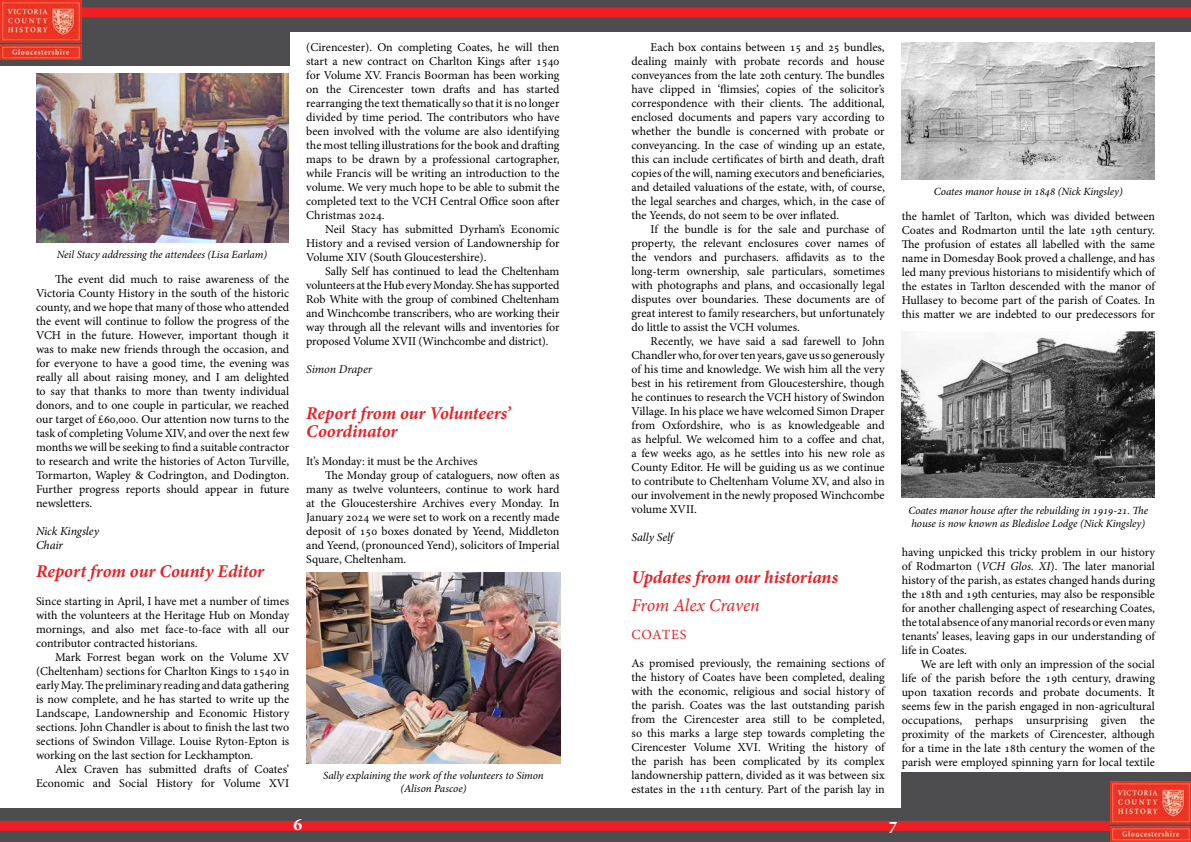
<style>
.page{position:relative;width:1191px;height:842px;background:#fff}
.page>*{position:absolute;margin:0;border:0;box-sizing:border-box;transform-origin:0 0}
.t1{font:italic 700 18px/18px "Minion Pro";letter-spacing:-.005em;color:#ed1f24}
.t2{font:italic 18px "Minion Pro";letter-spacing:-.015em;color:#ed1f24}
.t3{font:700 18px "Minion Pro";color:#fff}
.t4{font:14px "Minion Pro";letter-spacing:.05em;color:#ed1f24}
.t5{font:12px/14px "Minion Pro";letter-spacing:-.005em;color:#000;text-align:justify}
.t6{font:italic 12px/14px "Minion Pro";letter-spacing:-.01em;color:#000}
.t7{font:italic 12px "Minion Pro";letter-spacing:-.01em;color:#0d0d14}
.t8{font:italic 11px/13.2px "Minion Pro";letter-spacing:-.01em;color:#000;text-align:center}
.s1{font-style:italic}
</style>
<div class="page">
<div style="left:0;top:30px;width:289px;height:36px;background:#4d4d4f"></div>
<div style="left:0;top:0;width:1191px;height:32px;background:#4d4d4f"></div>
<div style="left:0;top:8px;width:1191px;height:10px;background:#ed1f24"></div>
<img style="left:0;top:0;width:82px;height:60px">
<div style="left:901px;top:772px;width:290px;height:41px;background:#4d4d4f"></div>
<div style="left:0;top:808px;width:1191px;height:34px;background:#4d4d4f"></div>
<div style="left:0;top:821px;width:1191px;height:10px;background:#ed1f24"></div>
<img style="left:1110px;top:781px;width:81px;height:60px">
<img style="left:306px;top:573px;width:254px;height:190px">
<img style="left:901px;top:43px;width:253px;height:137px">
<img style="left:901px;top:332px;width:253px;height:165px">
<img style="left:36px;top:74px;width:252px;height:168px">
<p class="t8" style="left:57px;top:248px;width:212px">Neil Stacy addressing the attendees (Lisa Earlam)</p>
<p class="t5" style="left:36px;top:272px;width:255px;text-indent:19px">The event did much to raise awareness of the Victoria County History in the south of the historic county, and we hope that many of those who attended the event will continue to follow the progress of the VCH in the future. However, important though it was to make new friends through the occasion, and for everyone to have a good time, the evening was really all about raising money, and I am delighted to say that thanks to more than twenty individual donors, and to one couple in particular, we reached our target of £60,000. Our attention now turns to the task of completing Volume XIV, and over the next few months we will be seeking to find a suitable contractor to research and write the histories of Acton Turville, Tormarton, Wapley &amp; Codrington, and Dodington.<br>Further progress reports should appear in future newsletters.</p>
<p class="t6" style="left:36px;top:524px;width:64px">Nick Kingsley<br>Chair</p>
<h1 class="t1" style="left:36px;top:561px;width:230px">Report from our County Editor</h1>
<p class="t5" style="left:36px;top:594px;width:255px">Since starting in April, I have met a number of times with the volunteers at the Heritage Hub on Monday mornings, and also met face-to-face with all our contributor contracted historians.</p>
<p class="t5" style="left:36px;top:650px;width:255px;text-indent:19px">Mark Forrest began work on the Volume XV (Cheltenham) sections for Charlton Kings to 1540 in early May. The preliminary reading and data gathering is now complete, and he has started to write up the Landscape, Landownership and Economic History sections. John Chandler is about to finish the last two sections of Swindon Village. Louise Ryton-Epton is working on the last section for Leckhampton.</p>
<p class="t5" style="left:36px;top:762px;width:255px;text-align:right">Alex Craven has submitted drafts of Coates’<br>Economic and Social History for Volume XVI</p>
<p class="t5" style="left:306px;top:41px;width:255px">(Cirencester). On completing Coates, he will then start a new contract on Charlton Kings after 1540 for Volume XV. Francis Boorman has been working on the Cirencester town drafts and has started rearranging the text thematically so that it is no longer divided by time period. The contributors who have been involved with the volume are also identifying the most telling illustrations for the book and drafting maps to be drawn by a professional cartographer, while Francis will be writing an introduction to the volume. We very much hope to be able to submit the completed text to the VCH Central Office soon after Christmas 2024.</p>
<p class="t5" style="left:306px;top:223px;width:255px;text-indent:19px">Neil Stacy has submitted Dyrham’s Economic History and a revised version of Landownership for Volume XIV (South Gloucestershire).</p>
<p class="t5" style="left:306px;top:265px;width:255px;text-indent:19px">Sally Self has continued to lead the Cheltenham volunteers at the Hub every Monday. She has supported Rob White with the group of combined Cheltenham and Winchcombe transcribers, who are working their way through all the relevant wills and inventories for proposed Volume XVII (Winchcombe and district).</p>
<p class="t7" style="left:306px;top:361px;width:68px">Simon Draper</p>
<h1 class="t1" style="left:306px;top:404px;width:206px">Report from our Volunteers’<br>Coordinator</h1>
<p class="t5" style="left:306px;top:454px;width:173px">It’s Monday: it must be the Archives</p>
<p class="t5" style="left:325px;top:468px;width:236px">The Monday group of cataloguers, now often as</p>
<p class="t5" style="left:306px;top:482px;width:255px">many as twelve volunteers, continue to work hard</p>
<p class="t5" style="left:306px;top:496px;width:255px">at the Gloucestershire Archives every Monday. In</p>
<p class="t5" style="left:306px;top:510px;width:255px">January 2024 we were set to work on a recently made</p>
<p class="t5" style="left:306px;top:524px;width:255px">deposit of 150 boxes donated by Yeend, Middleton</p>
<p class="t5" style="left:306px;top:538px;width:255px">and Yeend, (pronounced Yend), solicitors of Imperial</p>
<p class="t5" style="left:306px;top:552px;width:101px">Square, Cheltenham.</p>
<p class="t8" style="left:323px;top:769px;width:222px">Sally explaining the work of the volunteers to Simon (Alison Pascoe)</p>
<p class="t5" style="left:631px;top:40px;width:255px;text-indent:19px">Each box contains between 15 and 25 bundles, dealing mainly with probate records and house conveyances from the late 20th century. The bundles have clipped in ‘flimsies’, copies of the solicitor’s correspondence with their clients. The additional, enclosed documents and papers vary according to whether the bundle is concerned with probate or conveyancing. In the case of winding up an estate, this can include certificates of birth and death, draft copies of the will, naming executors and beneficiaries, and detailed valuations of the estate, with, of course, the legal searches and charges, which, in the case of the Yeends, do not seem to be over inflated.</p>
<p class="t5" style="left:631px;top:223px;width:255px;text-indent:19px">If the bundle is for the sale and purchase of property, the relevant enclosures cover names of the vendors and purchasers. affidavits as to the long-term ownership, sale particulars, sometimes with photographs and plans, and occasionally legal disputes over boundaries. These documents are of great interest to family researchers, but unfortunately do little to assist the VCH volumes.</p>
<p class="t5" style="left:631px;top:335px;width:255px;text-indent:19px">Recently, we have said a sad farewell to John Chandler who, for over ten years, gave us so generously of his time and knowledge. We wish him all the very best in his retirement from Gloucestershire, though he continues to research the VCH history of Swindon Village. In his place we have welcomed Simon Draper from Oxfordshire, who is as knowledgeable and as helpful. We welcomed him to a coffee and chat, a few weeks ago, as he settles into his new role as County Editor. He will be guiding us as we continue to contribute to Cheltenham Volume XV, and also in our involvement in the newly proposed Winchcombe volume XVII.</p>
<p class="t6" style="left:631px;top:531px;width:43px">Sally Self</p>
<h1 class="t1" style="left:631px;top:568px;width:208px">Updates from our historians</h1>
<h1 class="t2" style="left:631px;top:593px;width:130px">From Alex Craven</h1>
<p class="t4" style="left:631px;top:625px;width:56px">COATES</p>
<p class="t5" style="left:631px;top:656px;width:255px">As promised previously, the remaining sections of the history of Coates have been completed, dealing with the economic, religious and social history of the parish. Coates was the last outstanding parish from the Cirencester area still to be completed, so this marks a large step towards completing the Cirencester Volume XVI. Writing the history of the parish has been complicated by its complex landownership pattern, divided as it was between six estates in the 11th century. Part of the parish lay in</p>
<p class="t8" style="left:934px;top:185px;width:190px">Coates manor house in 1848 (Nick Kingsley)</p>
<p class="t5" style="left:901px;top:209px;width:255px">the hamlet of Tarlton, which was divided between Coates and Rodmarton until the late 19th century.<br>The profusion of estates all labelled with the same name in Domesday Book proved a challenge, and has led many previous historians to misidentify which of the estates in Tarlton descended with the manor of Hullasey to become part of the parish of Coates. In this matter we are indebted to our predecessors for</p>
<p class="t8" style="left:908px;top:504px;width:241px;text-align:left">Coates manor house after the rebuilding in 1919-21. The house is now known as Bledisloe Lodge (Nick Kingsley)</p>
<p class="t5" style="left:901px;top:545px;width:255px">having unpicked this tricky problem in our history of Rodmarton (<span class="s1">VCH Glos. XI</span>). The later manorial history of the parish, as estates changed hands during the 18th and 19th centuries, may also be responsible for another challenging aspect of researching Coates, the total absence of any manorial records or even many tenants’ leases, leaving gaps in our understanding of life in Coates.</p>
<p class="t5" style="left:901px;top:657px;width:255px;text-indent:19px">We are left with only an impression of the social life of the parish before the 19th century, drawing upon taxation records and probate documents. It seems few in the parish engaged in non-agricultural occupations, perhaps unsurprising given the proximity of the markets of Cirencester, although for a time in the late 18th century the women of the parish were employed spinning yarn for local textile</p>
<h1 class="t3" style="left:293px;top:812px;width:11px">6</h1>
<h1 class="t3" style="left:888px;top:812px;width:11px">7</h1>
</div>
